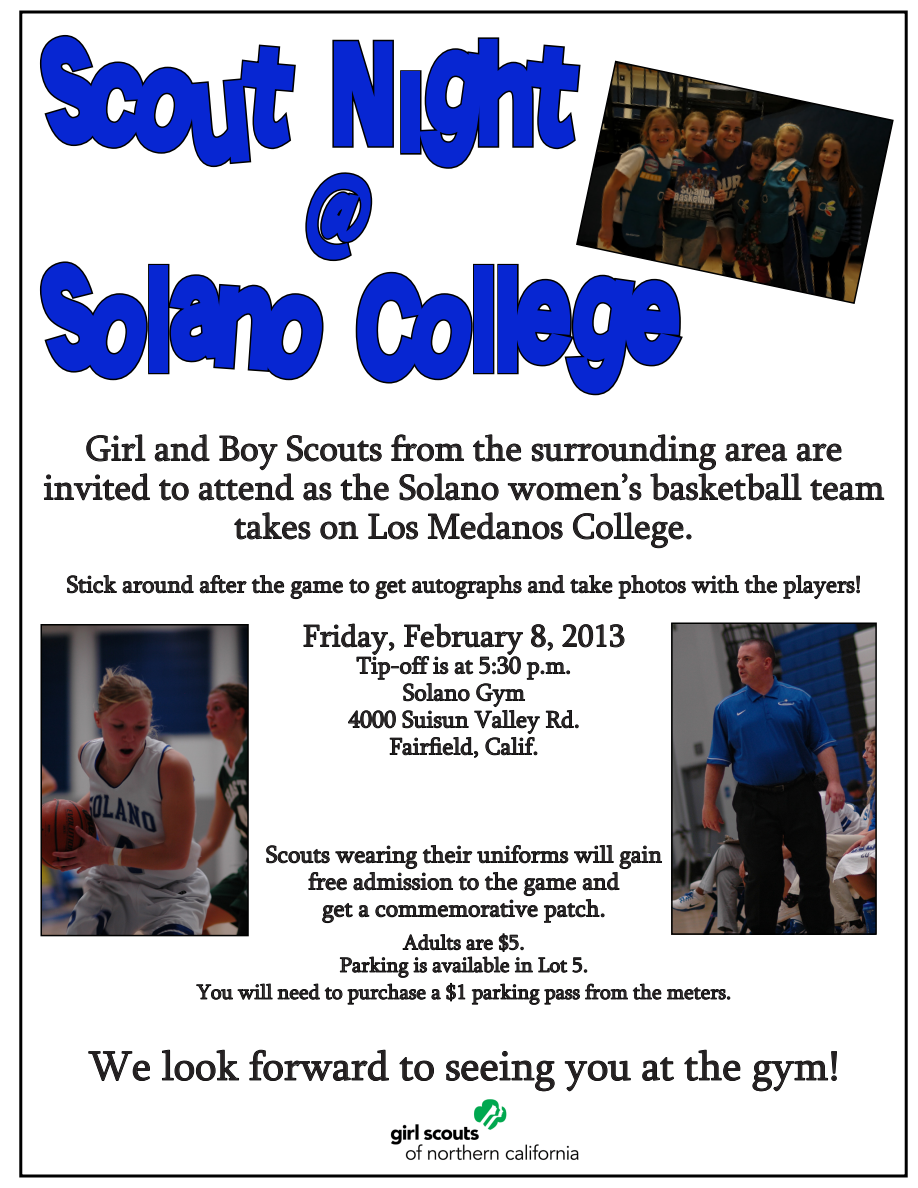
<style>
.page{position:relative;width:918px;height:1188px;background:#fff}
.page>*{position:absolute;margin:0;border:0;box-sizing:border-box;transform-origin:0 0}
.t1{font:72px "Tangled Up";color:#0726d2}
.t2{font:42px "Sylfaen";color:#231f20}
.t3{font:36px/39px "Sylfaen";color:#231f20;text-align:center}
.t4{font:31.5px "Sylfaen";color:#231f20}
.t5{font:24px/27px "Sylfaen";color:#231f20;text-align:center}
.t6{font:21px "Sylfaen";color:#231f20}
</style>
<div class="page">
<div style="left:19px;top:10px;width:889px;height:1168px;background:#fff;border:3px solid #000"></div>
<svg style="left:39px;top:34px;width:257px;height:134px"></svg>
<svg style="left:332px;top:39px;width:62px;height:109px"></svg>
<div style="left:400px;top:70px;width:22px;height:85px;border:3px solid #000"></div>
<svg style="left:416px;top:37px;width:159px;height:132px"></svg>
<svg style="left:305px;top:172px;width:68px;height:90px"></svg>
<svg style="left:39px;top:261px;width:110px;height:120px"></svg>
<div style="left:148px;top:264px;width:21px;height:110px;border:3px solid #000"></div>
<svg style="left:166px;top:273px;width:158px;height:108px"></svg>
<svg style="left:355px;top:271px;width:119px;height:113px"></svg>
<div style="left:473px;top:264px;width:21px;height:110px;border:3px solid #000"></div>
<div style="left:497px;top:264px;width:22px;height:110px;border:3px solid #000"></div>
<svg style="left:513px;top:273px;width:170px;height:123px"></svg>
<svg style="left:44px;top:434px;width:840px;height:67px"></svg>
<svg style="left:234px;top:512px;width:77px;height:28px"></svg>
<svg style="left:320px;top:521px;width:39px;height:19px"></svg>
<svg style="left:368px;top:513px;width:50px;height:27px"></svg>
<svg style="left:428px;top:512px;width:135px;height:28px"></svg>
<svg style="left:573px;top:512px;width:119px;height:36px"></svg>
<svg style="left:67px;top:575px;width:127px;height:19px"></svg>
<svg style="left:200px;top:575px;width:84px;height:19px"></svg>
<svg style="left:290px;top:581px;width:53px;height:18px"></svg>
<svg style="left:349px;top:579px;width:20px;height:15px"></svg>
<svg style="left:375px;top:579px;width:31px;height:20px"></svg>
<svg style="left:412px;top:575px;width:110px;height:24px"></svg>
<svg style="left:528px;top:575px;width:249px;height:24px"></svg>
<svg style="left:783px;top:575px;width:77px;height:24px"></svg>
<svg style="left:303px;top:623px;width:322px;height:135px"></svg>
<svg style="left:266px;top:845px;width:396px;height:78px"></svg>
<svg style="left:196px;top:933px;width:535px;height:72px"></svg>
<svg style="left:88px;top:1051px;width:62px;height:30px"></svg>
<svg style="left:162px;top:1050px;width:77px;height:31px"></svg>
<svg style="left:249px;top:1050px;width:140px;height:31px"></svg>
<svg style="left:399px;top:1057px;width:35px;height:24px"></svg>
<svg style="left:446px;top:1051px;width:109px;height:40px"></svg>
<svg style="left:565px;top:1060px;width:66px;height:31px"></svg>
<svg style="left:642px;top:1057px;width:32px;height:24px"></svg>
<svg style="left:684px;top:1050px;width:57px;height:31px"></svg>
<svg style="left:752px;top:1051px;width:85px;height:40px"></svg>
<svg style="left:575px;top:60px;width:319px;height:245px"></svg>
<img style="left:43px;top:627px;width:203px;height:306px">
<div style="left:40px;top:624px;width:209px;height:312px;border:2px solid #000100"></div>
<img style="left:674px;top:625px;width:200px;height:307px">
<div style="left:671px;top:622px;width:206px;height:313px;border:2px solid #000100"></div>
<img style="left:390px;top:1099px;width:189px;height:61px">
<p class="t1" style="left:40px;top:74px;width:541px">Scout Night</p>
<p class="t1" style="left:310px;top:198px;width:59px">@</p>
<p class="t1" style="left:40px;top:300px;width:643px">Solano College</p>
<p class="t3" style="left:44px;top:428px;width:842px">Girl and Boy Scouts from the surrounding area are invited to attend as the Solano women’s basketball team takes on Los Medanos College.</p>
<p class="t5" style="left:67px;top:570px;width:796px">Stick around after the game to get autographs and take photos with the players!</p>
<p class="t4" style="left:303px;top:615px;width:324px">Friday, February 8, 2013</p>
<p class="t5" style="left:357px;top:651px;width:216px">Tip-off is at 5:30 p.m.</p>
<p class="t5" style="left:403px;top:678px;width:124px">Solano Gym</p>
<p class="t5" style="left:348px;top:705px;width:233px">4000 Suisun Valley Rd.</p>
<p class="t5" style="left:389px;top:732px;width:151px">Fairfield, Calif.</p>
<p class="t5" style="left:266px;top:840px;width:398px">Scouts wearing their uniforms will gain free admission to the game and<br>get a commemorative patch.</p>
<p class="t6" style="left:403px;top:928px;width:123px">Adults are $5.</p>
<p class="t6" style="left:340px;top:951px;width:250px">Parking is available in Lot 5.</p>
<p class="t6" style="left:197px;top:978px;width:536px">You will need to purchase a $1 parking pass from the meters.</p>
<p class="t2" style="left:88px;top:1038px;width:753px">We look forward to seeing you at the gym!</p>
</div>
